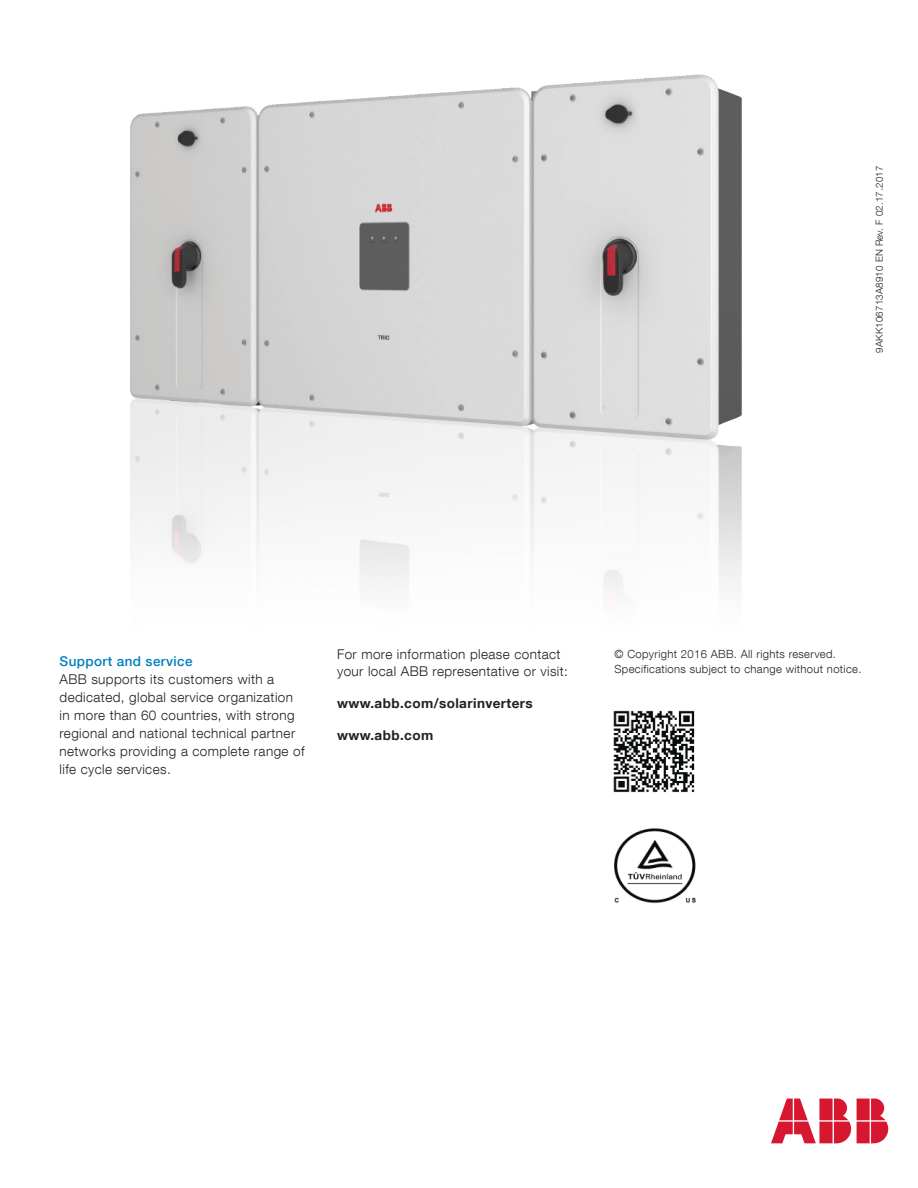
<style>
.page{position:relative;width:918px;height:1188px;background:#fff}
.page>*{position:absolute;margin:0;border:0;box-sizing:border-box;transform-origin:0 0}
.Bodytext{font:300 13.5px/18px "ABB Neue Helvetica";letter-spacing:.03em;color:#20231e}
.Addresses_title{font:700 13.5px "ABB Neue Helvetica";letter-spacing:.03em;color:#20231e}
.Bodytext-2{font:500 13.5px "ABB Neue Helvetica";letter-spacing:.03em;color:#007fbf}
.Copyright{font:300 11.25px/15px "ABB Neue Helvetica";letter-spacing:.03em;color:#20231e}
.t1{font:300 9.75px "ABB Neue Helvetica";letter-spacing:.02em;color:#20231e}
</style>
<div class="page">
<svg style="left:771px;top:1099px;width:117px;height:44px"></svg>
<img style="left:613px;top:710px;width:82px;height:83px">
<img style="left:130px;top:74px;width:612px;height:522px">
<img style="left:614px;top:828px;width:82px;height:76px">
<p class="t1" style="left:873px;top:353px;width:188px;rotate:-90deg">9AKK106713A8910 EN Rev. F 02.17.2017</p>
<p class="Bodytext-2" style="left:60px;top:653px;width:135px">Support and service</p>
<p class="Bodytext" style="left:60px;top:670px;width:247px">ABB supports its customers with a dedicated, global service organization in more than 60 countries, with strong regional and national technical partner networks providing a complete range of life cycle services.</p>
<p class="Bodytext" style="left:337px;top:646px;width:232px;line-height:16.2px">For more information please contact your local ABB representative or visit:</p>
<p class="Addresses_title" style="left:337px;top:695px;width:197px">www.abb.com/solarinverters</p>
<p class="Addresses_title" style="left:337px;top:727px;width:98px">www.abb.com</p>
<p class="Copyright" style="left:615px;top:646px;width:248px">© Copyright 2016 ABB. All rights reserved.<br>Specifications subject to change without notice.</p>
</div>
